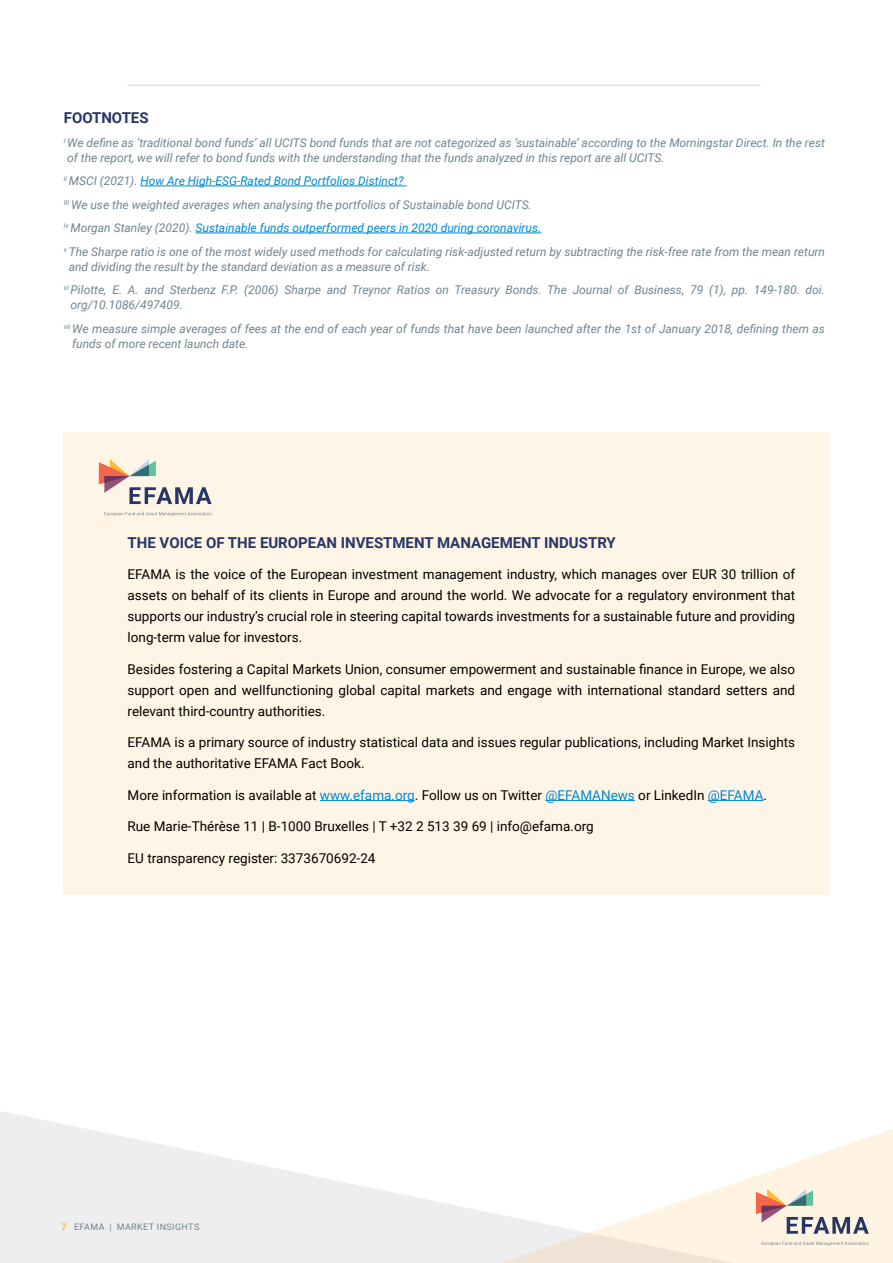
<style>
.page{position:relative;width:893px;height:1263px;background:#fff}
.page>*{position:absolute;margin:0;border:0;box-sizing:border-box;transform-origin:0 0}
.t1{font:700 15px "Roboto";color:#273665}
.t2{font:13.5px/21px "Roboto";color:#000;text-align:justify}
.t3{font:italic 12px/15px "Roboto";color:#6f8490}
.t4{font:italic 12px "Roboto";color:#0088ce}
.t5{font:9px "Roboto";letter-spacing:.045em;color:#6f8490}
.s1{color:#6f8490}
.s2{color:#0088ce}
.s3{font-weight:700;color:#fdb933}
</style>
<div class="page">
<svg style="left:734px;top:1129px;width:159px;height:134px;fill:#fff4e2"></svg>
<svg style="left:0;top:1111px;width:734px;height:152px;fill:#f5f4f0"></svg>
<svg style="left:762px;top:1241px;width:107px;height:5px"></svg>
<svg style="left:756px;top:1189px;width:113px;height:45px;background:#d5c7be"></svg>
<hr style="left:140px;top:186px;width:267px;height:1px;background:#0088ce">
<hr style="left:196px;top:233px;width:345px;height:1px;background:#0088ce">
<hr style="left:128px;top:85px;width:632px;height:1px;background:#d0d2d8">
<div style="left:64px;top:432px;width:765px;height:462px;background:#fff5e6"></div>
<hr style="left:320px;top:800px;width:95px;height:1px;background:#0088ce">
<hr style="left:545px;top:800px;width:90px;height:1px;background:#0088ce">
<hr style="left:708px;top:800px;width:55px;height:1px;background:#0088ce">
<svg style="left:104px;top:512px;width:108px;height:4px"></svg>
<svg style="left:99px;top:459px;width:113px;height:45px"></svg>
<p class="t1" style="left:64px;top:107px;width:86px">FOOTNOTES</p>
<p class="t3" style="left:64px;top:134px;width:763px"><sup>i</sup> We define as ‘traditional bond funds’ all UCITS bond funds that are not categorized as ‘sustainable’ according to the Morningstar Direct. In the rest of the report, we will refer to bond funds with the understanding that the funds analyzed in this report are all UCITS.</p>
<p class="t4" style="left:64px;top:172px;width:341px"><sup>ii</sup> <span class="s1">MSCI (2021).</span> How Are High-ESG-Rated Bond Portfolios Distinct?</p>
<p class="t3" style="left:64px;top:196px;width:469px"><sup>III</sup> We use the weighted averages when analysing the portfolios of Sustainable bond UCITS.</p>
<p class="t4" style="left:64px;top:219px;width:479px"><sup>iv</sup> <span class="s1">Morgan Stanley (2020).</span> Sustainable funds outperformed peers in 2020 during coronavirus.</p>
<p class="t3" style="left:69px;top:243px;width:758px;text-indent:-5px"><sup>v</sup> The Sharpe ratio is one of the most widely used methods for calculating risk-adjusted return by subtracting the risk-free rate from the mean return and dividing the result by the standard deviation as a measure of risk.</p>
<p class="t3" style="left:70px;top:282px;width:756px;text-indent:-7px"><sup>vi</sup> Pilotte, E. A. and Sterbenz F.P. (2006) Sharpe and Treynor Ratios on Treasury Bonds. The Journal of Business, 79 (1), pp. 149-180. doi. org/10.1086/497409.</p>
<p class="t3" style="left:72px;top:320px;width:754px;text-indent:-8px"><sup>vii</sup> We measure simple averages of fees at the end of each year of funds that have been launched after the 1st of January 2018, defining them as funds of more recent launch date.</p>
<p class="t1" style="left:128px;top:532px;width:490px">THE VOICE OF THE EUROPEAN INVESTMENT MANAGEMENT INDUSTRY</p>
<p class="t2" style="left:128px;top:563px;width:669px">EFAMA is the voice of the European investment management industry, which manages over EUR 30 trillion of assets on behalf of its clients in Europe and around the world. We advocate for a regulatory environment that supports our industry’s crucial role in steering capital towards investments for a sustainable future and providing long-term value for investors.</p>
<p class="t2" style="left:128px;top:658px;width:669px">Besides fostering a Capital Markets Union, consumer empowerment and sustainable finance in Europe, we also support open and wellfunctioning global capital markets and engage with international standard setters and relevant third-country authorities.</p>
<p class="t2" style="left:128px;top:731px;width:669px">EFAMA is a primary source of industry statistical data and issues regular publications, including Market Insights and the authoritative EFAMA Fact Book.</p>
<p class="t2" style="left:128px;top:784px;width:641px">More information is available at <span class="s2">www.efama.org</span>. Follow us on Twitter <span class="s2">@EFAMANews</span> or LinkedIn <span class="s2">@EFAMA</span>.</p>
<p class="t2" style="left:128px;top:815px;width:468px">Rue Marie-Thérèse 11 | B-1000 Bruxelles | T +32 2 513 39 69 | info@efama.org</p>
<p class="t2" style="left:128px;top:847px;width:249px">EU transparency register: 3373670692-24</p>
<p class="t5" style="left:62px;top:1220px;width:139px"><span class="s3">7</span> EFAMA | MARKET INSIGHTS</p>
</div>
